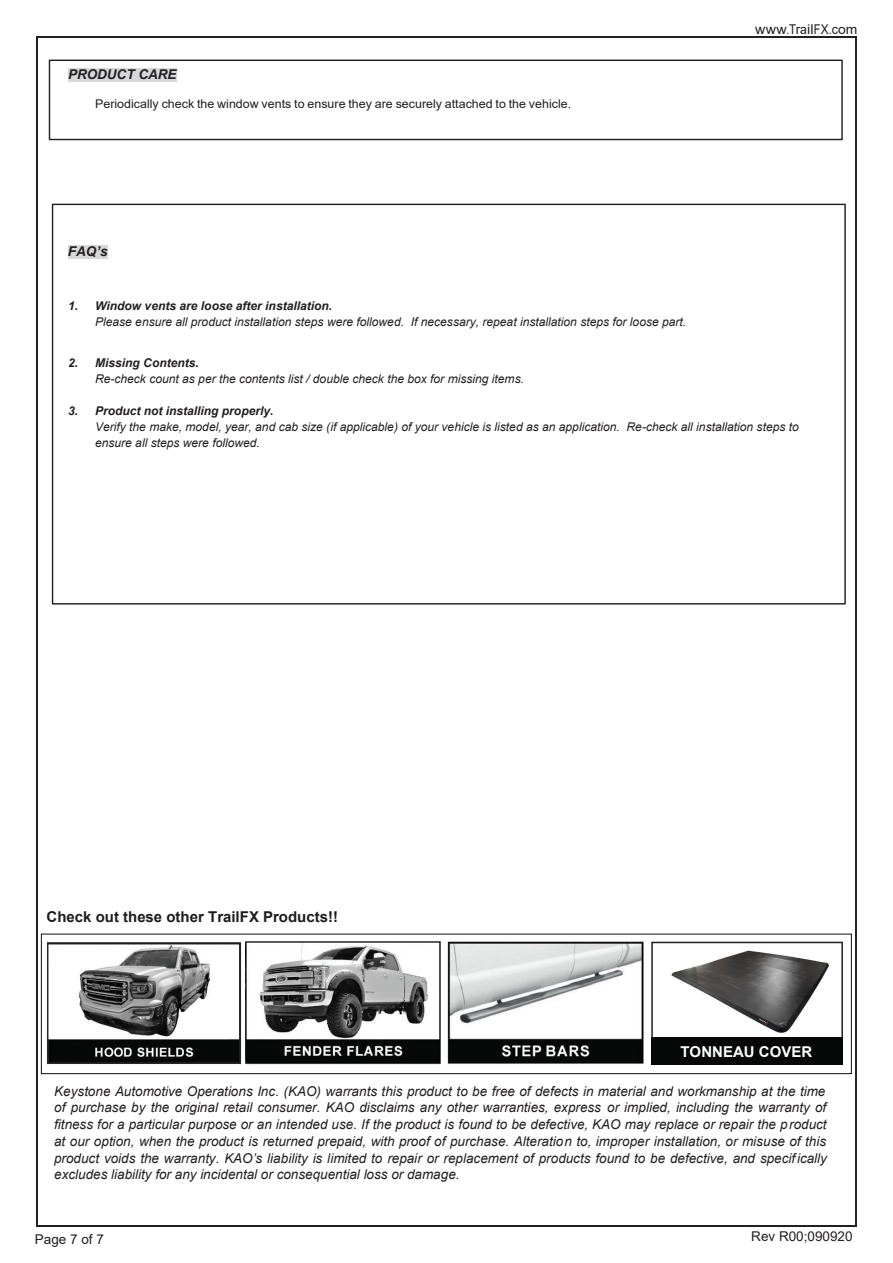
<style>
.page{position:relative;width:893px;height:1263px;background:#fff}
.page>*{position:absolute;margin:0;border:0;box-sizing:border-box;transform-origin:0 0}
.t1{font:700 15px "Arial";color:#1d1c1c}
.t2{font:700 15px "Arial";letter-spacing:.005em;color:#fff}
.t3{font:italic 13.5px/16.8px "Arial";color:#231f20;text-align:justify}
.t4{font:italic 700 13.5px "Arial";color:#231f20}
.t5{font:13.5px "Arial";color:#231f20;scale:1.06 1}
.t6{font:13.5px "Arial";color:#231f20}
.t7{font:13.5px "Arial";color:#231f20}
.t8{font:italic 12px/16.2px "Arial";color:#231f20}
.t9{font:italic 700 12px "Arial";color:#231f20}
.t10{font:12px "Arial";color:#201d1d}
</style>
<div class="page">
<div style="left:68px;top:69px;width:109px;height:13px;background:#d7d8da"></div>
<div style="left:49px;top:60px;width:794px;height:80px;border:1px solid #231f20"></div>
<div style="left:68px;top:246px;width:40px;height:13px;background:#d7d8da"></div>
<div style="left:41px;top:933px;width:811px;height:141px;background:#fff;border:1px solid #231f20"></div>
<hr style="left:37px;top:36px;width:819px;height:1px;background:#231f20">
<hr style="left:36px;top:37px;width:1px;height:1189px;background:#231f20">
<hr style="left:856px;top:37px;width:1px;height:1189px;background:#231f20">
<hr style="left:37px;top:1226px;width:819px;height:1px;background:#231f20">
<img style="left:46px;top:942px;width:196px;height:123px">
<img style="left:245px;top:942px;width:196px;height:122px">
<img style="left:447px;top:942px;width:197px;height:122px">
<svg style="left:651px;top:942px;width:192px;height:95px"></svg>
<div style="left:651px;top:1037px;width:192px;height:27px;background:#060808"></div>
<img style="left:669px;top:947px;width:161px;height:87px">
<p class="t4" style="left:68px;top:66px;width:110px">PRODUCT CARE</p>
<p class="t10" style="left:95px;top:95px;width:478px">Periodically check the window vents to ensure they are securely attached to the vehicle.</p>
<p class="t4" style="left:68px;top:243px;width:41px">FAQ’s</p>
<p class="t5" style="left:755px;top:20px;width:98px">www.TrailFX.com</p>
<p class="t9" style="left:68px;top:297px;width:266px">1. Window vents are loose after installation.</p>
<p class="t8" style="left:95px;top:313px;width:593px">Please ensure all product installation steps were followed. If necessary, repeat installation steps for loose part.</p>
<p class="t9" style="left:68px;top:355px;width:132px">2. Missing Contents.</p>
<p class="t8" style="left:95px;top:371px;width:430px">Re-check count as per the contents list / double check the box for missing items.</p>
<p class="t9" style="left:68px;top:402px;width:207px">3. Product not installing properly.</p>
<p class="t8" style="left:95px;top:419px;width:705px">Verify the make, model, year, and cab size (if applicable) of your vehicle is listed as an application. Re-check all installation steps to ensure all steps were followed.</p>
<p class="t1" style="left:47px;top:906px;width:293px">Check out these other TrailFX Products!!</p>
<p class="t2" style="left:680px;top:1041px;width:133px">TONNEAU COVER</p>
<p class="t3" style="left:54px;top:1083px;width:774px">Keystone Automotive Operations Inc. (KAO) warrants this product to be free of defects in material and workmanship at the time of purchase by the original retail consumer. KAO disclaims any other warranties, express or implied, including the warranty of fitness for a particular purpose or an intended use. If the product is found to be defective, KAO may replace or repair the product at our option, when the product is returned prepaid, with proof of purchase. Alteration to, improper installation, or misuse of this product voids the warranty. KAO’s liability is limited to repair or replacement of products found to be defective, and specifically excludes liability for any incidental or consequential loss or damage.</p>
<p class="t7" style="left:35px;top:1230px;width:71px">Page 7 of 7</p>
<p class="t6" style="left:751px;top:1227px;width:103px">Rev R00;090920</p>
</div>
